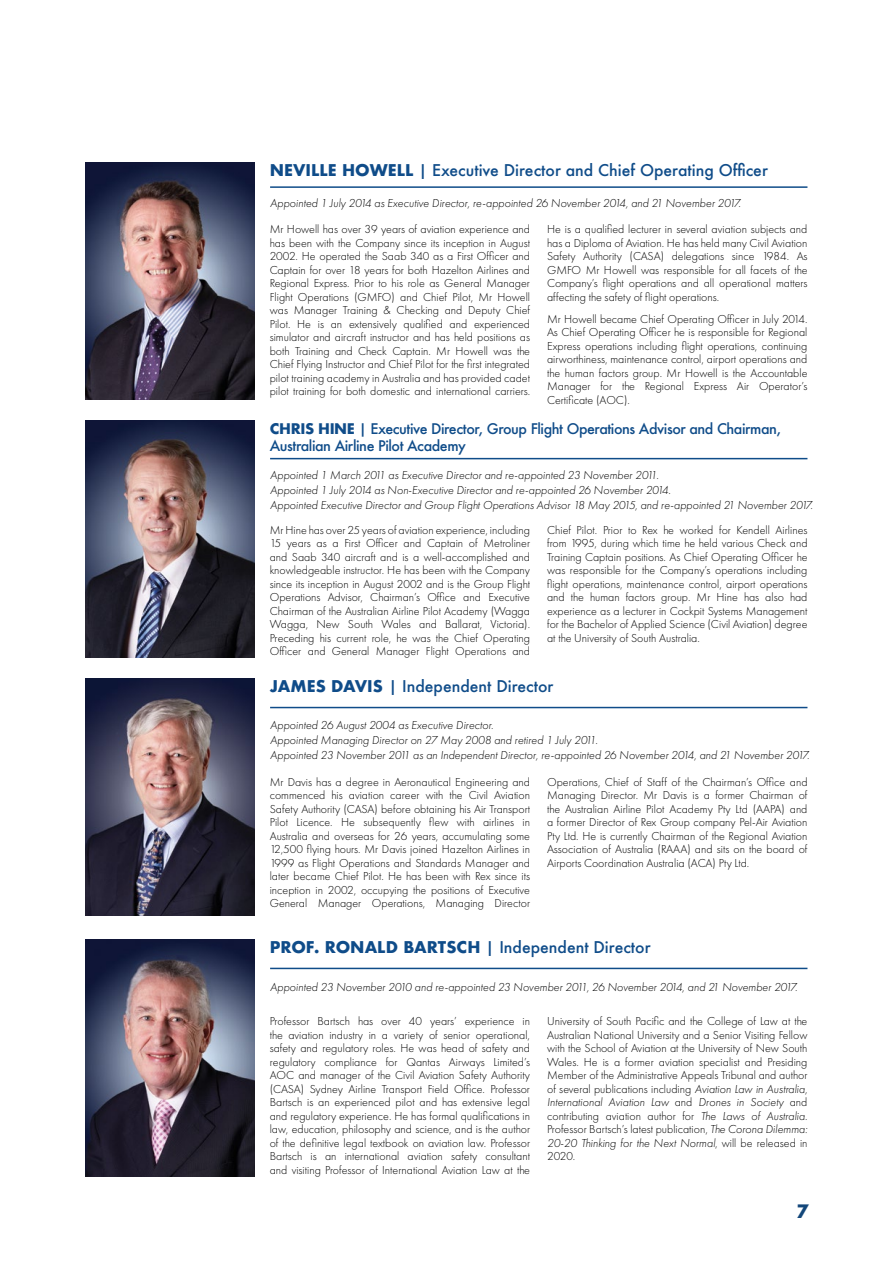
<style>
.page{position:relative;width:893px;height:1263px;background:#fff}
.page>*{position:absolute;margin:0;border:0;box-sizing:border-box;transform-origin:0 0}
.t1{font:700 18px "Futura";color:#13477a}
.t2{font:500 15.75px "Futura";color:#0f4c89}
.t3{font:500 14.25px/17.1px "Futura";letter-spacing:-.03em;color:#0f4c89}
.t4{font:300 12px/13.5px "Futura PT";color:#000;text-align:justify}
.t5{font:italic 300 12px/15px "Futura PT";color:#000}
.s1{font-weight:700}
.s2{font-style:italic}
</style>
<div class="page">
<hr style="left:270px;top:186px;width:537px;height:2px;background:#0f4c89">
<hr style="left:270px;top:458px;width:537px;height:1px;background:#0f4c89">
<hr style="left:270px;top:707px;width:537px;height:1px;background:#0f4c89">
<hr style="left:270px;top:968px;width:537px;height:1px;background:#0f4c89">
<img style="left:86px;top:163px;width:169px;height:237px">
<img style="left:86px;top:421px;width:169px;height:237px">
<img style="left:86px;top:679px;width:169px;height:237px">
<img style="left:86px;top:939px;width:169px;height:237px">
<h2 class="t2" style="left:270px;top:159px;width:500px"><span class="s1">NEVILLE HOWELL</span> | Executive Director and Chief Operating Officer</h2>
<p class="t5" style="left:270px;top:195px;width:472px">Appointed 1 July 2014 as Executive Director, re-appointed 26 November 2014, and 21 November 2017.</p>
<p class="t4" style="left:270px;top:223px;width:262px">Mr Howell has over 39 years of aviation experience and has been with the Company since its inception in August 2002. He operated the Saab 340 as a First Officer and Captain for over 18 years for both Hazelton Airlines and Regional Express. Prior to his role as General Manager Flight Operations (GMFO) and Chief Pilot, Mr Howell was Manager Training &amp; Checking and Deputy Chief Pilot. He is an extensively qualified and experienced simulator and aircraft instructor and has held positions as both Training and Check Captain. Mr Howell was the Chief Flying Instructor and Chief Pilot for the first integrated pilot training academy in Australia and has provided cadet pilot training for both domestic and international carriers.</p>
<p class="t4" style="left:547px;top:223px;width:262px">He is a qualified lecturer in several aviation subjects and has a Diploma of Aviation. He has held many Civil Aviation Safety Authority (CASA) delegations since 1984. As GMFO Mr Howell was responsible for all facets of the Company’s flight operations and all operational matters affecting the safety of flight operations.</p>
<p class="t4" style="left:547px;top:312px;width:262px">Mr Howell became Chief Operating Officer in July 2014.<br>As Chief Operating Officer he is responsible for Regional Express operations including flight operations, continuing airworthiness, maintenance control, airport operations and the human factors group. Mr Howell is the Accountable Manager for the Regional Express Air Operator’s Certificate (AOC).</p>
<p class="t3" style="left:270px;top:420px;width:513px"><span class="s1">CHRIS HINE</span> | Executive Director, Group Flight Operations Advisor and Chairman,<br>Australian Airline Pilot Academy</p>
<p class="t5" style="left:270px;top:468px;width:544px">Appointed 1 March 2011 as Executive Director and re-appointed 23 November 2011.<br>Appointed 1 July 2014 as Non-Executive Director and re-appointed 26 November 2014.<br>Appointed Executive Director and Group Flight Operations Advisor 18 May 2015, and re-appointed 21 November 2017.</p>
<p class="t4" style="left:270px;top:523px;width:262px">Mr Hine has over 25 years of aviation experience, including 15 years as a First Officer and Captain of Metroliner and Saab 340 aircraft and is a well-accomplished and knowledgeable instructor. He has been with the Company since its inception in August 2002 and is the Group Flight Operations Advisor, Chairman’s Office and Executive Chairman of the Australian Airline Pilot Academy (Wagga Wagga, New South Wales and Ballarat, Victoria).<br>Preceding his current role, he was the Chief Operating Officer and General Manager Flight Operations and</p>
<p class="t4" style="left:547px;top:523px;width:262px">Chief Pilot. Prior to Rex he worked for Kendell Airlines from 1995, during which time he held various Check and Training Captain positions. As Chief Operating Officer he was responsible for the Company’s operations including flight operations, maintenance control, airport operations and the human factors group. Mr Hine has also had experience as a lecturer in Cockpit Systems Management for the Bachelor of Applied Science (Civil Aviation) degree at the University of South Australia.</p>
<h2 class="t2" style="left:270px;top:675px;width:285px"><span class="s1">JAMES DAVIS</span> | Independent Director</h2>
<p class="t5" style="left:270px;top:718px;width:541px">Appointed 26 August 2004 as Executive Director.<br>Appointed Managing Director on 27 May 2008 and retired 1 July 2011.<br>Appointed 23 November 2011 as an Independent Director, re-appointed 26 November 2014, and 21 November 2017.</p>
<p class="t4" style="left:270px;top:775px;width:262px">Mr Davis has a degree in Aeronautical Engineering and commenced his aviation career with the Civil Aviation Safety Authority (CASA) before obtaining his Air Transport Pilot Licence. He subsequently flew with airlines in Australia and overseas for 26 years, accumulating some 12,500 flying hours. Mr Davis joined Hazelton Airlines in 1999 as Flight Operations and Standards Manager and later became Chief Pilot. He has been with Rex since its inception in 2002, occupying the positions of Executive General Manager Operations, Managing Director</p>
<p class="t4" style="left:547px;top:775px;width:262px">Operations, Chief of Staff of the Chairman’s Office and Managing Director. Mr Davis is a former Chairman of the Australian Airline Pilot Academy Pty Ltd (AAPA) and a former Director of Rex Group company Pel-Air Aviation Pty Ltd. He is currently Chairman of the Regional Aviation Association of Australia (RAAA) and sits on the board of Airports Coordination Australia (ACA) Pty Ltd.</p>
<h2 class="t2" style="left:270px;top:936px;width:382px"><span class="s1">PROF. RONALD BARTSCH</span> | Independent Director</h2>
<p class="t5" style="left:270px;top:980px;width:529px">Appointed 23 November 2010 and re-appointed 23 November 2011, 26 November 2014, and 21 November 2017.</p>
<p class="t4" style="left:270px;top:1014px;width:262px">Professor Bartsch has over 40 years’ experience in the aviation industry in a variety of senior operational, safety and regulatory roles. He was head of safety and regulatory compliance for Qantas Airways Limited’s AOC and manager of the Civil Aviation Safety Authority (CASA) Sydney Airline Transport Field Office. Professor Bartsch is an experienced pilot and has extensive legal and regulatory experience. He has formal qualifications in law, education, philosophy and science, and is the author of the definitive legal textbook on aviation law. Professor Bartsch is an international aviation safety consultant and visiting Professor of International Aviation Law at the</p>
<p class="t4" style="left:547px;top:1014px;width:262px">University of South Pacific and the College of Law at the Australian National University and a Senior Visiting Fellow with the School of Aviation at the University of New South Wales. He is a former aviation specialist and Presiding Member of the Administrative Appeals Tribunal and author of several publications including <span class="s2">Aviation Law in Australia, International Aviation Law</span> and <span class="s2">Drones in Society</span> and contributing aviation author for <span class="s2">The Laws of Australia</span>.<br>Professor Bartsch’s latest publication, <span class="s2">The Corona Dilemma:<br>20-20 Thinking for the Next Normal</span>, will be released in 2020.</p>
<h1 class="t1" style="left:797px;top:1198px;width:14px">7</h1>
</div>
